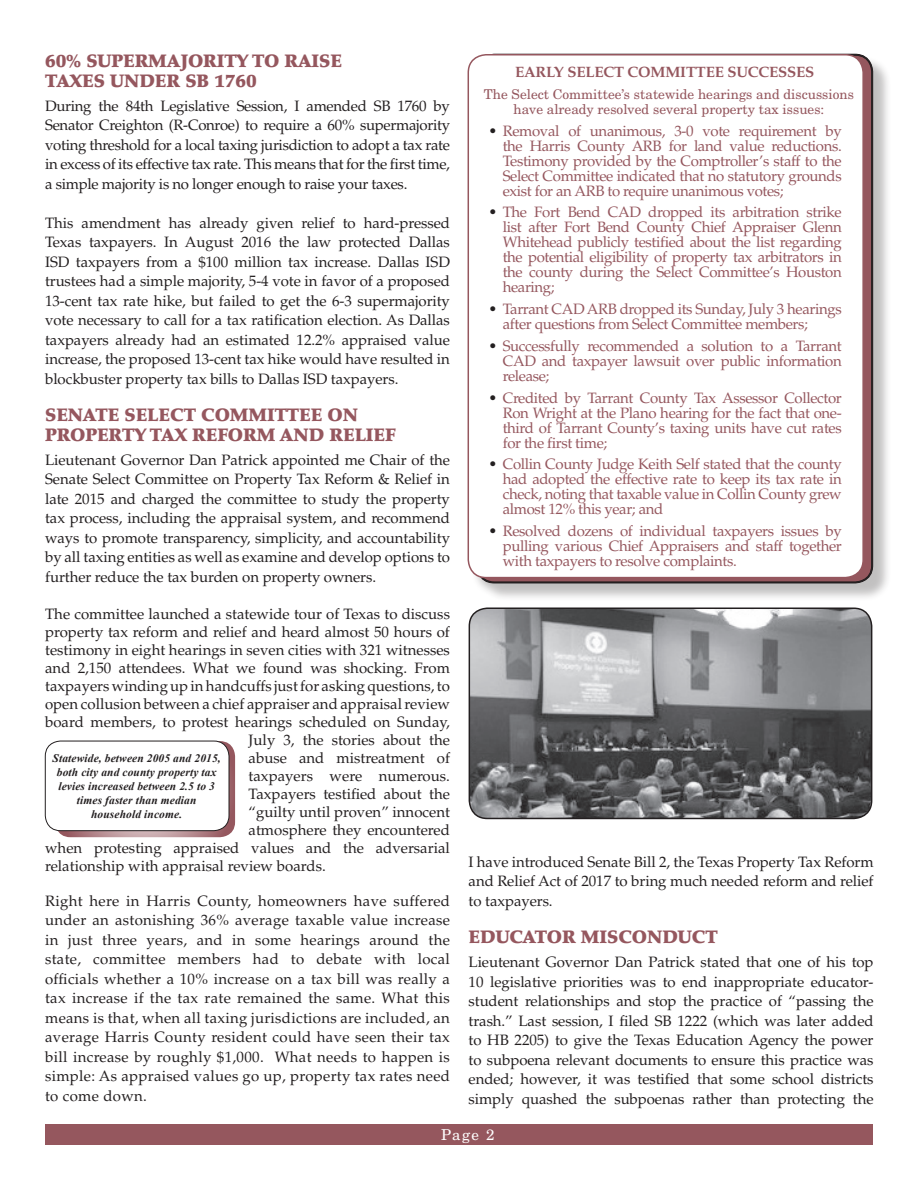
<style>
.page{position:relative;width:918px;height:1188px;background:#fff}
.page>*{position:absolute;margin:0;border:0;box-sizing:border-box;transform-origin:0 0}
.t1{font:900 18px/19.5px "Palatino LT Std";letter-spacing:-.005em;color:#95575e}
.t2{font:15px/19.5px "Palatino LT Std";color:#231f20;text-align:justify}
.t3{font:15px/15px "Palatino LT Std";letter-spacing:-.025em;color:#95575e;text-align:justify}
.CU_2010_Source_text{font:700 15px "Palatino LT Std";letter-spacing:-.01em;color:#95575e}
.t4{font:15px "New Century Schlbk LT Std";color:#fff}
.t5{font:13.5px/15px "New Century Schlbk LT Std";color:#95575e;text-align:center}
.t6{font:italic 700 11.55px/14px "Times New Roman";letter-spacing:.01em;color:#231f20;text-align:center}
.s1{font-family:"Arial";font-weight:900;color:#231f20}
.s2{color:#95575e}
</style>
<div class="page">
<svg style="left:55px;top:741px;width:180px;height:96px;background:#a4757b"></svg>
<div style="left:45px;top:741px;width:184px;height:90px;background:#fff;border-radius:15px"></div>
<div style="left:45px;top:741px;width:184px;height:90px;border:1px solid #231f20;border-radius:15px"></div>
<div style="left:45px;top:1124px;width:828px;height:20px;background:#95575e"></div>
<img style="left:469px;top:608px;width:403px;height:210px">
<div style="left:469px;top:608px;width:403px;height:211px;border:2px solid #231f20;border-radius:18px"></div>
<div style="left:470px;top:56px;width:422px;height:546px;background:#231f20;opacity:.28"></div>
<div style="left:468px;top:55px;width:395px;height:523px;background:#fff;border-radius:18px"></div>
<div style="left:468px;top:54px;width:396px;height:524px;border:2px solid #95575e;border-radius:18px"></div>
<p class="t1" style="left:45px;top:51px;width:299px">60% SUPERMAJORITY TO RAISE</p>
<p class="t1" style="left:45px;top:71px;width:213px">TAXES UNDER SB 1760</p>
<p class="t2" style="left:45px;top:96px;width:406px">During the 84th Legislative Session, I amended SB 1760 by Senator Creighton (R-Conroe) to require a 60% supermajority voting threshold for a local taxing jurisdiction to adopt a tax rate in excess of its effective tax rate. This means that for the first time, a simple majority is no longer enough to raise your taxes.</p>
<p class="t2" style="left:45px;top:213px;width:406px">This amendment has already given relief to hard-pressed Texas taxpayers. In August 2016 the law protected Dallas ISD taxpayers from a $100 million tax increase. Dallas ISD trustees had a simple majority, 5-4 vote in favor of a proposed 13-cent tax rate hike, but failed to get the 6-3 supermajority vote necessary to call for a tax ratification election. As Dallas taxpayers already had an estimated 12.2% appraised value increase, the proposed 13-cent tax hike would have resulted in blockbuster property tax bills to Dallas ISD taxpayers.</p>
<p class="t1" style="left:45px;top:405px;width:352px">SENATE SELECT COMMITTEE ON<br>PROPERTY TAX REFORM AND RELIEF</p>
<p class="t2" style="left:45px;top:450px;width:406px">Lieutenant Governor Dan Patrick appointed me Chair of the Senate Select Committee on Property Tax Reform &amp; Relief in late 2015 and charged the committee to study the property tax process, including the appraisal system, and recommend ways to promote transparency, simplicity, and accountability by all taxing entities as well as examine and develop options to further reduce the tax burden on property owners.</p>
<p class="t2" style="left:45px;top:604px;width:406px">The committee launched a statewide tour of Texas to discuss</p>
<p class="t2" style="left:45px;top:622px;width:406px">property tax reform and relief and heard almost 50 hours of</p>
<p class="t2" style="left:45px;top:640px;width:406px">testimony in eight hearings in seven cities with 321 witnesses</p>
<p class="t2" style="left:45px;top:658px;width:406px">and 2,150 attendees. What we found was shocking. From</p>
<p class="t2" style="left:45px;top:676px;width:406px">taxpayers winding up in handcuffs just for asking questions, to</p>
<p class="t2" style="left:45px;top:694px;width:406px">open collusion between a chief appraiser and appraisal review</p>
<p class="t2" style="left:45px;top:712px;width:406px">board members, to protest hearings scheduled on Sunday,</p>
<p class="t2" style="left:249px;top:730px;width:203px">July 3, the stories about the</p>
<p class="t2" style="left:249px;top:748px;width:203px">abuse and mistreatment of</p>
<p class="t2" style="left:249px;top:766px;width:203px">taxpayers were numerous.</p>
<p class="t2" style="left:249px;top:784px;width:203px">Taxpayers testified about the</p>
<p class="t2" style="left:249px;top:802px;width:203px">“guilty until proven” innocent</p>
<p class="t2" style="left:249px;top:820px;width:203px">atmosphere they encountered</p>
<p class="t2" style="left:45px;top:838px;width:406px">when protesting appraised values and the adversarial</p>
<p class="t2" style="left:45px;top:856px;width:282px">relationship with appraisal review boards.</p>
<p class="t2" style="left:45px;top:891px;width:406px">Right here in Harris County, homeowners have suffered under an astonishing 36% average taxable value increase in just three years, and in some hearings around the state, committee members had to debate with local officials whether a 10% increase on a tax bill was really a tax increase if the tax rate remained the same. What this means is that, when all taxing jurisdictions are included, an average Harris County resident could have seen their tax bill increase by roughly $1,000. What needs to happen is simple: As appraised values go up, property tax rates need to come down.</p>
<p class="t6" style="left:53px;top:751px;width:170px">Statewide, between 2005 and 2015, both city and county property tax levies increased between 2.5 to 3 times faster than median</p>
<p class="t6" style="left:91px;top:807px;width:93px">household income.</p>
<p class="CU_2010_Source_text" style="left:515px;top:63px;width:301px">EARLY SELECT COMMITTEE SUCCESSES</p>
<p class="t5" style="left:484px;top:87px;width:372px">The Select Committee’s statewide hearings and discussions have already resolved several property tax issues:</p>
<p class="t3" style="left:503px;top:123px;width:341px;text-indent:-14px"><span class="s1">•</span> Removal of unanimous, 3-0 vote requirement by the Harris County ARB for land value reductions.<br>Testimony provided by the Comptroller’s staff to the Select Committee indicated that no statutory grounds exist for an ARB to require unanimous votes;</p>
<p class="t3" style="left:503px;top:205px;width:341px;text-indent:-14px"><span class="s1">•</span> The Fort Bend CAD dropped its arbitration strike list after Fort Bend County Chief Appraiser Glenn Whitehead publicly testified about the list regarding the potential eligibility of property tax arbitrators in the county during the Select Committee’s Houston hearing;</p>
<p class="t3" style="left:503px;top:302px;width:340px;text-indent:-14px"><span class="s1">•</span> Tarrant CAD ARB dropped its Sunday, July 3 hearings after questions from Select Committee members;</p>
<p class="t3" style="left:503px;top:339px;width:340px;text-indent:-14px"><span class="s1">•</span> Successfully recommended a solution to a Tarrant CAD and taxpayer lawsuit over public information release;</p>
<p class="t3" style="left:503px;top:390px;width:340px;text-indent:-14px"><span class="s1">•</span> Credited by Tarrant County Tax Assessor Collector Ron Wright at the Plano hearing for the fact that one&shy;third of Tarrant County’s taxing units have cut rates for the first time;</p>
<p class="t3" style="left:503px;top:457px;width:341px;text-indent:-14px"><span class="s1">•</span> Collin County Judge Keith Self stated that the county had adopted the effective rate to keep its tax rate in check, noting that taxable value in Collin County grew almost 12% this year; and</p>
<p class="t3" style="left:503px;top:524px;width:341px;text-indent:-14px"><span class="s1">•</span> Resolved dozens of individual taxpayers issues by pulling various Chief Appraisers and staff together with taxpayers to resolve complaints.</p>
<p class="t2" style="left:469px;top:852px;width:407px">I have introduced Senate Bill 2, the Texas Property Tax Reform and Relief Act of 2017 to bring much needed reform and relief to taxpayers.</p>
<p class="t1" style="left:469px;top:928px;width:251px">EDUCATOR MISCONDUCT</p>
<p class="t2" style="left:469px;top:953px;width:407px">Lieutenant Governor Dan Patrick stated that one of his top 10 legislative priorities was to end inappropriate educator&shy;student relationships and stop the practice of “passing the trash.” Last session, I filed SB 1222 (which was later added to HB 2205) to give the Texas Education Agency the power to subpoena relevant documents to ensure this practice was ended; however, it was testified that some school districts simply quashed the subpoenas rather than protecting the</p>
<p class="t4" style="left:423px;top:1125px;width:73px"><span class="s2">♦</span> Page 2</p>
</div>
